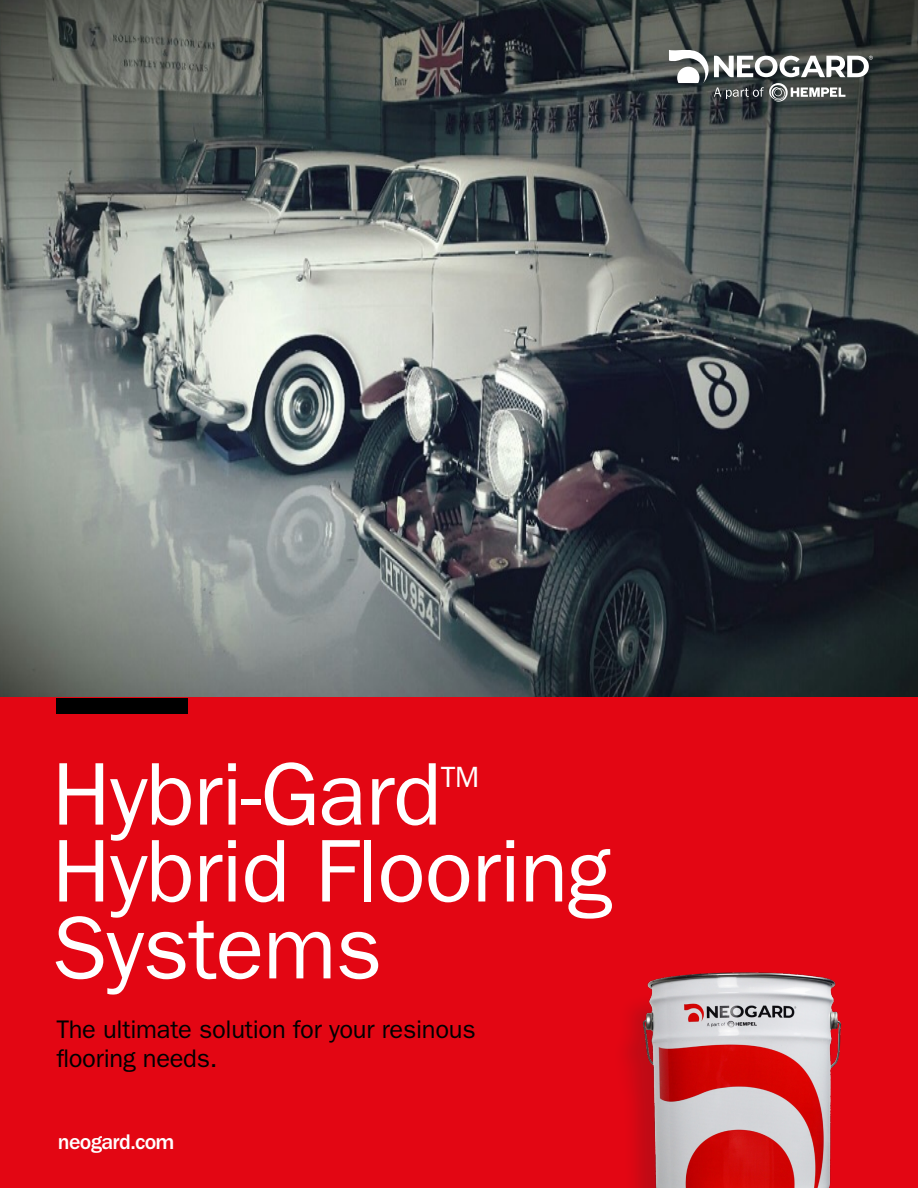
<style>
.page{position:relative;width:918px;height:1188px;background:#fff}
.page>*{position:absolute;margin:0;border:0;box-sizing:border-box;transform-origin:0 0}
.t1{font:89.4px "ITC Franklin Gothic Std";letter-spacing:-.01em;color:#fff}
.t2{font:29.4px "ITC Franklin Gothic Std";color:#fff}
.t3{font:25.5px/28.5px "ITC Franklin Gothic Std";letter-spacing:-.01em;color:#000}
.t4{font:500 21.9px "ITC Franklin Gothic Std";letter-spacing:-.03em;color:#fff}
</style>
<div class="page">
<img style="left:0;top:0;width:918px;height:698px">
<div style="left:0;top:698px;width:918px;height:490px;background:#e30613"></div>
<svg style="left:669px;top:44px;width:204px;height:58px"></svg>
<img style="left:625px;top:972px;width:217px;height:216px">
<div style="left:56px;top:698px;width:132px;height:15px;background:#000"></div>
<p class="t1" style="left:52px;top:743px;width:391px">Hybri-Gard</p>
<p class="t2" style="left:441px;top:760px;width:40px">TM</p>
<p class="t1" style="left:52px;top:820px;width:562px">Hybrid Flooring</p>
<p class="t1" style="left:52px;top:897px;width:332px">Systems</p>
<p class="t3" style="left:56px;top:1016px;width:421px">The ultimate solution for your resinous flooring needs.</p>
<p class="t4" style="left:58px;top:1129px;width:118px">neogard.com</p>
</div>
